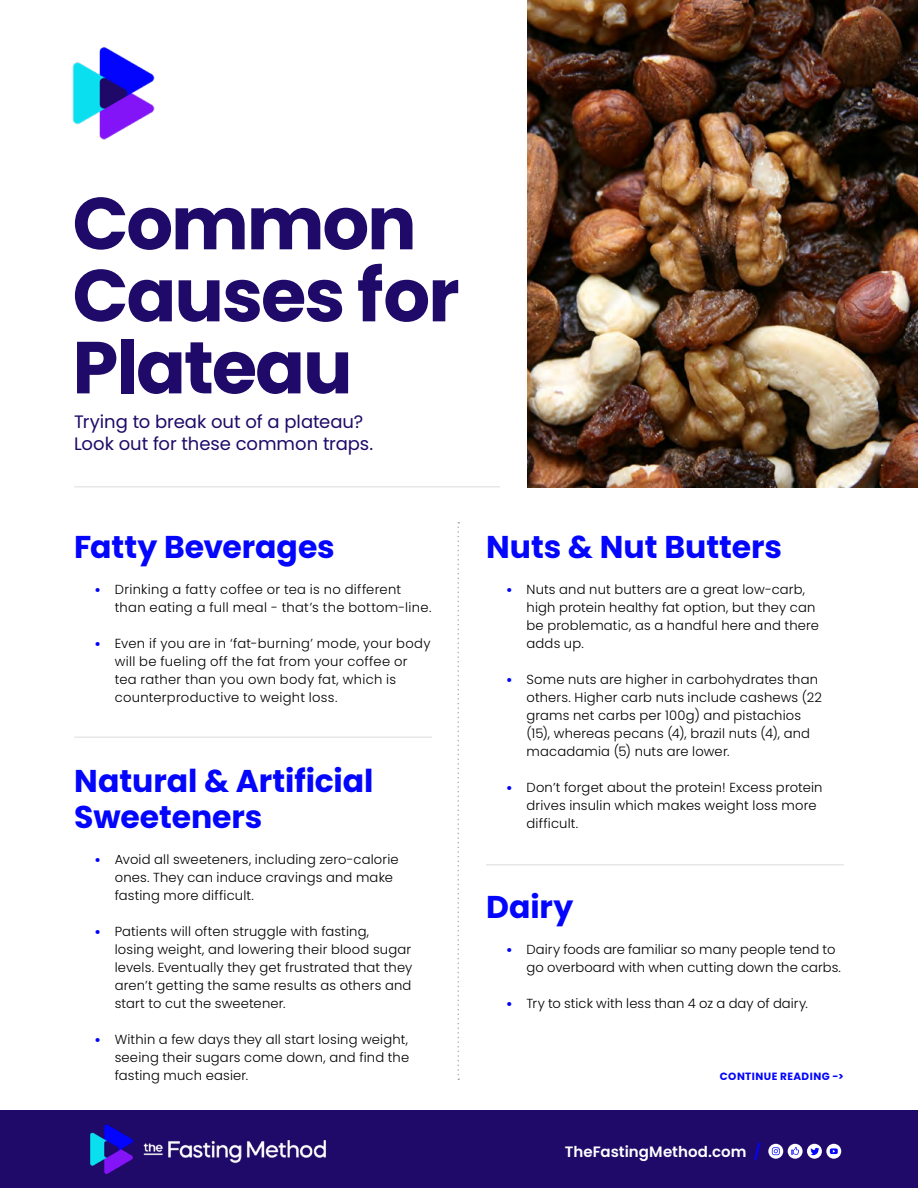
<style>
.page{position:relative;width:918px;height:1188px;background:#fff}
.page>*{position:absolute;margin:0;border:0;box-sizing:border-box;transform-origin:0 0}
.t1{font:700 73.5px/72px "Poppins";letter-spacing:-.025em;color:#1f0a69}
.t2{font:700 31.5px/36px "Poppins";color:#0305fc}
.t3{font:18px/22.5px "Poppins";letter-spacing:-.005em;color:#1f0a69}
.t4{font:600 15px "Poppins";letter-spacing:.005em;color:#fff}
.t5{font:300 13.2px/18px "Poppins";letter-spacing:.015em;color:#000}
.t6{font:700 10.5px "Poppins";letter-spacing:.045em;color:#0305fc}
.s1{font-weight:900;font-size:12px;color:#0305fc}
.s2{color:#0305fc}
</style>
<div class="page">
<div style="left:0;top:1110px;width:918px;height:78px;background:#1f0a69"></div>
<img style="left:90px;top:1124px;width:236px;height:50px">
<svg style="left:768px;top:1144px;width:15px;height:15px"></svg>
<svg style="left:772px;top:1147px;width:8px;height:8px"></svg>
<div style="left:826px;top:1144px;width:15px;height:15px;background:#fff;border-radius:50%"></div>
<svg style="left:830px;top:1148px;width:8px;height:6px"></svg>
<svg style="left:807px;top:1144px;width:15px;height:15px"></svg>
<svg style="left:810px;top:1148px;width:9px;height:7px"></svg>
<div style="left:788px;top:1144px;width:15px;height:15px;background:#fff;border-radius:50%"></div>
<svg style="left:791px;top:1147px;width:8px;height:8px"></svg>
<hr style="left:74px;top:486px;width:426px;height:2px;background:#e6e7e8">
<hr style="left:486px;top:864px;width:358px;height:2px;background:#e6e7e8">
<img style="left:72px;top:47px;width:83px;height:93px">
<svg style="left:457px;top:522px;width:2px;height:558px"></svg>
<hr style="left:74px;top:736px;width:358px;height:2px;background:#e6e7e8">
<img style="left:527px;top:0;width:391px;height:488px">
<h1 class="t1" style="left:72px;top:188px;width:389px">Common<br>Causes for<br>Plateau</h1>
<h3 class="t3" style="left:74px;top:410px;width:301px">Trying to break out of a plateau?<br>Look out for these common traps.</h3>
<h2 class="t2" style="left:74px;top:529px;width:262px">Fatty Beverages</h2>
<p class="t5" style="left:115px;top:580px;width:318px;text-indent:-20px"><span class="s1">•</span> Drinking a fatty coffee or tea is no different than eating a full meal - that’s the bottom-line.</p>
<p class="t5" style="left:115px;top:634px;width:317px;text-indent:-20px"><span class="s1">•</span> Even if you are in ‘fat-burning’ mode, your body will be fueling off the fat from your coffee or tea rather than you own body fat, which is counterproductive to weight loss.</p>
<h2 class="t2" style="left:74px;top:763px;width:301px">Natural &amp; Artificial<br>Sweeteners</h2>
<p class="t5" style="left:115px;top:850px;width:286px;text-indent:-20px"><span class="s1">•</span> Avoid all sweeteners, including zero-calorie ones. They can induce cravings and make fasting more difficult.</p>
<p class="t5" style="left:115px;top:922px;width:299px;text-indent:-20px"><span class="s1">•</span> Patients will often struggle with fasting,<br>losing weight, and lowering their blood sugar levels. Eventually they get frustrated that they aren’t getting the same results as others and start to cut the sweetener.</p>
<p class="t5" style="left:115px;top:1030px;width:296px;text-align:justify;text-indent:-20px"><span class="s1">•</span> Within a few days they all start losing weight, seeing their sugars come down, and find the fasting much easier.</p>
<h2 class="t2" style="left:486px;top:529px;width:297px">Nuts &amp; Nut Butters</h2>
<p class="t5" style="left:527px;top:580px;width:294px;text-indent:-20px"><span class="s1">•</span> Nuts and nut butters are a great low-carb, high protein healthy fat option, but they can be problematic, as a handful here and there adds up.</p>
<p class="t5" style="left:527px;top:670px;width:297px;text-indent:-20px"><span class="s1">•</span> Some nuts are higher in carbohydrates than others. Higher carb nuts include cashews (22 grams net carbs per 100g) and pistachios (15), whereas pecans (4), brazil nuts (4), and macadamia (5) nuts are lower.</p>
<p class="t5" style="left:527px;top:778px;width:298px;text-indent:-20px"><span class="s1">•</span> Don’t forget about the protein! Excess protein drives insulin which makes weight loss more difficult.</p>
<h2 class="t2" style="left:486px;top:889px;width:89px">Dairy</h2>
<p class="t5" style="left:527px;top:940px;width:316px;text-indent:-20px"><span class="s1">•</span> Dairy foods are familiar so many people tend to go overboard with when cutting down the carbs.</p>
<p class="t5" style="left:506px;top:994px;width:303px"><span class="s1">•</span> Try to stick with less than 4 oz a day of dairy.</p>
<p class="t6" style="left:720px;top:1070px;width:125px">CONTINUE READING -&gt;</p>
<p class="t4" style="left:565px;top:1143px;width:198px">TheFastingMethod.com <span class="s2">/</span></p>
</div>
